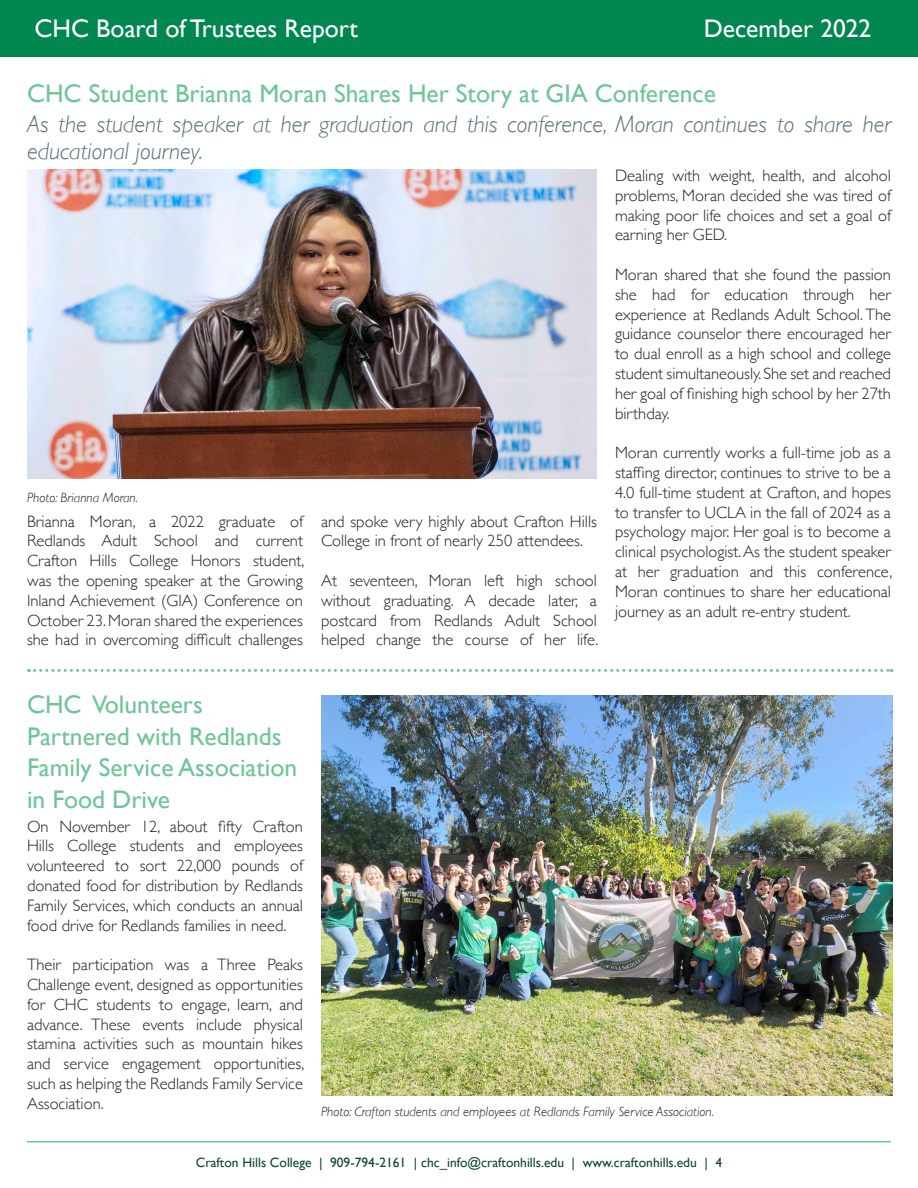
<style>
.page{position:relative;width:918px;height:1188px;background:#fff}
.page>*{position:absolute;margin:0;border:0;box-sizing:border-box;transform-origin:0 0}
.t1{font:25.5px/31.5px "Gill Sans";color:#6ec597}
.t2{font:25.5px "Gill Sans";color:#fff}
.t3{font:italic 300 24px/27px "Gill Sans";color:#5b6f7b}
.t4{font:300 16.5px/19.8px "Gill Sans";color:#231f20;text-align:justify}
.t5{font:italic 300 13.5px "Gill Sans";color:#231f20}
.t6{font:13.5px "Gill Sans";color:#0c4634}
</style>
<div class="page">
<img style="left:27px;top:170px;width:570px;height:309px">
<img style="left:321px;top:696px;width:571px;height:399px">
<hr style="left:27px;top:1141px;width:864px;height:1px;background:#6ec597">
<div style="left:0;top:0;width:918px;height:57px;background:#008751"></div>
<svg style="left:28px;top:669px;width:864px;height:3px"></svg>
<h1 class="t2" style="left:34px;top:14px;width:325px">CHC Board of Trustees Report</h1>
<h1 class="t2" style="left:704px;top:14px;width:169px">December 2022</h1>
<p class="t1" style="left:27px;top:77px;width:690px">CHC Student Brianna Moran Shares Her Story at GIA Conference</p>
<p class="t3" style="left:27px;top:110px;width:866px">As the student speaker at her graduation and this conference, Moran continues to share her educational journey.</p>
<p class="t5" style="left:27px;top:490px;width:113px">Photo: Brianna Moran.</p>
<p class="t4" style="left:27px;top:510px;width:279px">Brianna Moran, a 2022 graduate of Redlands Adult School and current Crafton Hills College Honors student, was the opening speaker at the Growing Inland Achievement (GIA) Conference on October 23.Moran shared the experiences she had in overcoming difficult challenges</p>
<p class="t4" style="left:321px;top:510px;width:278px">and spoke very highly about Crafton Hills<br>College in front of nearly 250 attendees.</p>
<p class="t4" style="left:321px;top:570px;width:279px">At seventeen, Moran left high school without graduating. A decade later, a postcard from Redlands Adult School helped change the course of her life.</p>
<p class="t4" style="left:615px;top:165px;width:278px">Dealing with weight, health, and alcohol problems, Moran decided she was tired of making poor life choices and set a goal of earning her GED.</p>
<p class="t4" style="left:615px;top:264px;width:278px">Moran shared that she found the passion she had for education through her experience at Redlands Adult School. The guidance counselor there encouraged her to dual enroll as a high school and college student simultaneously. She set and reached her goal of finishing high school by her 27th birthday.</p>
<p class="t4" style="left:615px;top:442px;width:279px">Moran currently works a full-time job as a staffing director, continues to strive to be a 4.0 full-time student at Crafton, and hopes to transfer to UCLA in the fall of 2024 as a psychology major. Her goal is to become a clinical psychologist. As the student speaker at her graduation and this conference, Moran continues to share her educational journey as an adult re-entry student.</p>
<p class="t1" style="left:27px;top:689px;width:272px">CHC Volunteers<br>Partnered with Redlands<br>Family Service Association in Food Drive</p>
<p class="t4" style="left:27px;top:816px;width:278px">On November 12, about fifty Crafton Hills College students and employees volunteered to sort 22,000 pounds of donated food for distribution by Redlands Family Services, which conducts an annual food drive for Redlands families in need.</p>
<p class="t4" style="left:27px;top:954px;width:279px">Their participation was a Three Peaks Challenge event, designed as opportunities for CHC students to engage, learn, and advance. These events include physical stamina activities such as mountain hikes and service engagement opportunities, such as helping the Redlands Family Service Association.</p>
<p class="t5" style="left:321px;top:1104px;width:394px">Photo: Crafton students and employees at Redlands Family Service Association.</p>
<p class="t6" style="left:196px;top:1155px;width:528px">Crafton Hills College | 909-794-2161 | chc_info@craftonhills.edu | www.craftonhills.edu | 4</p>
</div>
